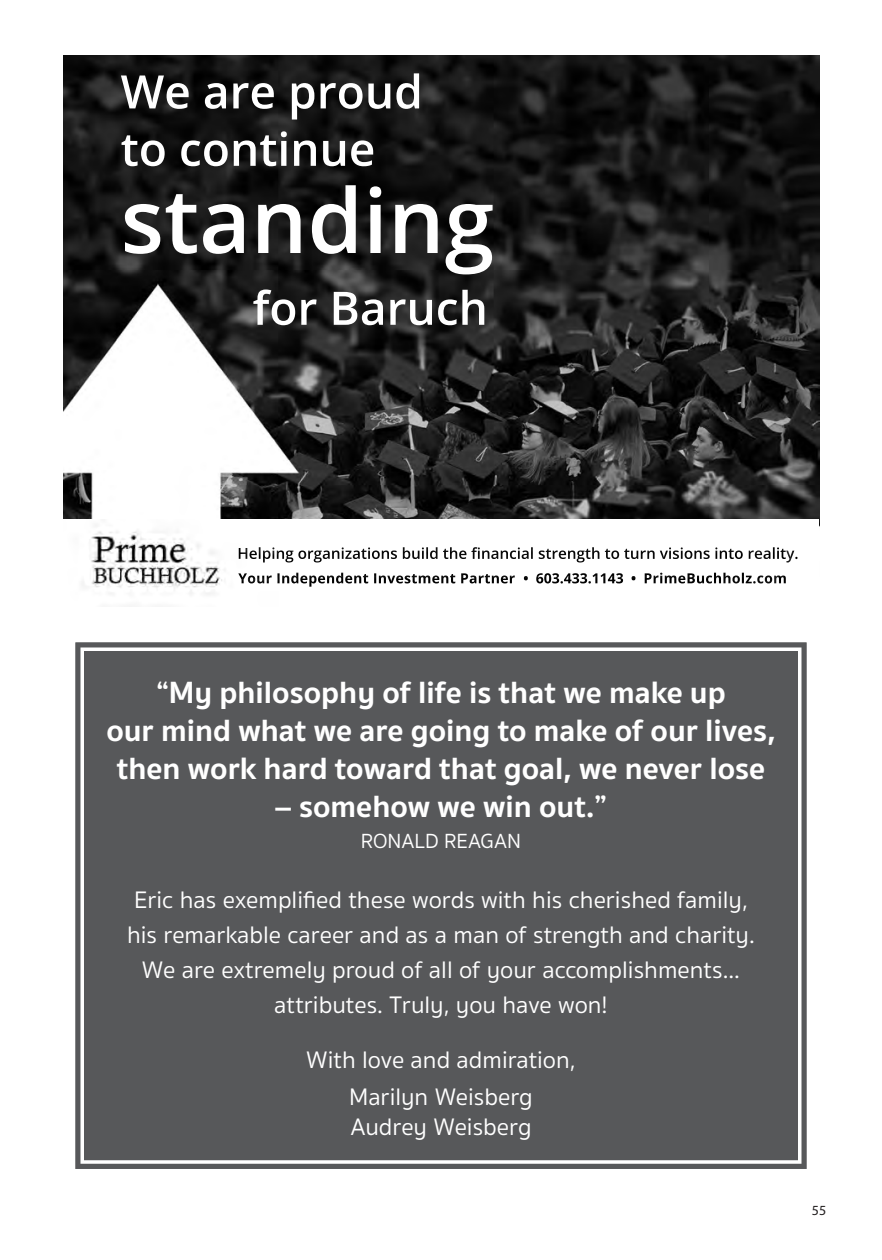
<style>
.page{position:relative;width:882px;height:1260px;background:#fff}
.page>*{position:absolute;margin:0;border:0;box-sizing:border-box;transform-origin:0 0}
.t1{font:700 31.5px/37.8px "Sukhumvit Set";color:#fff;text-align:center}
.t2{font:24.5px/35px "Sukhumvit Set Text";color:#fff;text-align:center}
.t3{font:21px "Sukhumvit Set Text";color:#fff}
.t4{font:14px "Myriad Pro";color:#231f20}
</style>
<div class="page">
<img style="left:63px;top:55px;width:756px;height:464px">
<img style="left:82px;top:525px;width:716px;height:70px">
<div style="left:77px;top:644px;width:728px;height:523px;background:#57585a"></div>
<div style="left:72px;top:639px;width:738px;height:533px;border:4px solid #fff"></div>
<div style="left:80px;top:647px;width:722px;height:517px;border:4px solid #fff"></div>
<p class="t1" style="left:106px;top:674px;width:671px">“My philosophy of life is that we make up<br>our mind what we are going to make of our lives, then work hard toward that goal, we never lose</p>
<p class="t1" style="left:275px;top:788px;width:334px">– somehow we win out.”</p>
<p class="t3" style="left:361px;top:827px;width:162px">RONALD REAGAN</p>
<p class="t2" style="left:127px;top:884px;width:629px">Eric has exemplified these words with his cherished family, his remarkable career and as a man of strength and charity.<br>We are extremely proud of all of your accomplishments... attributes. Truly, you have won!</p>
<p class="t2" style="left:306px;top:1042px;width:271px;line-height:37.3px">With love and admiration,<br>Marilyn Weisberg</p>
<p class="t2" style="left:350px;top:1110px;width:183px">Audrey Weisberg</p>
<p class="t4" style="left:812px;top:1202px;width:16px">55</p>
</div>
